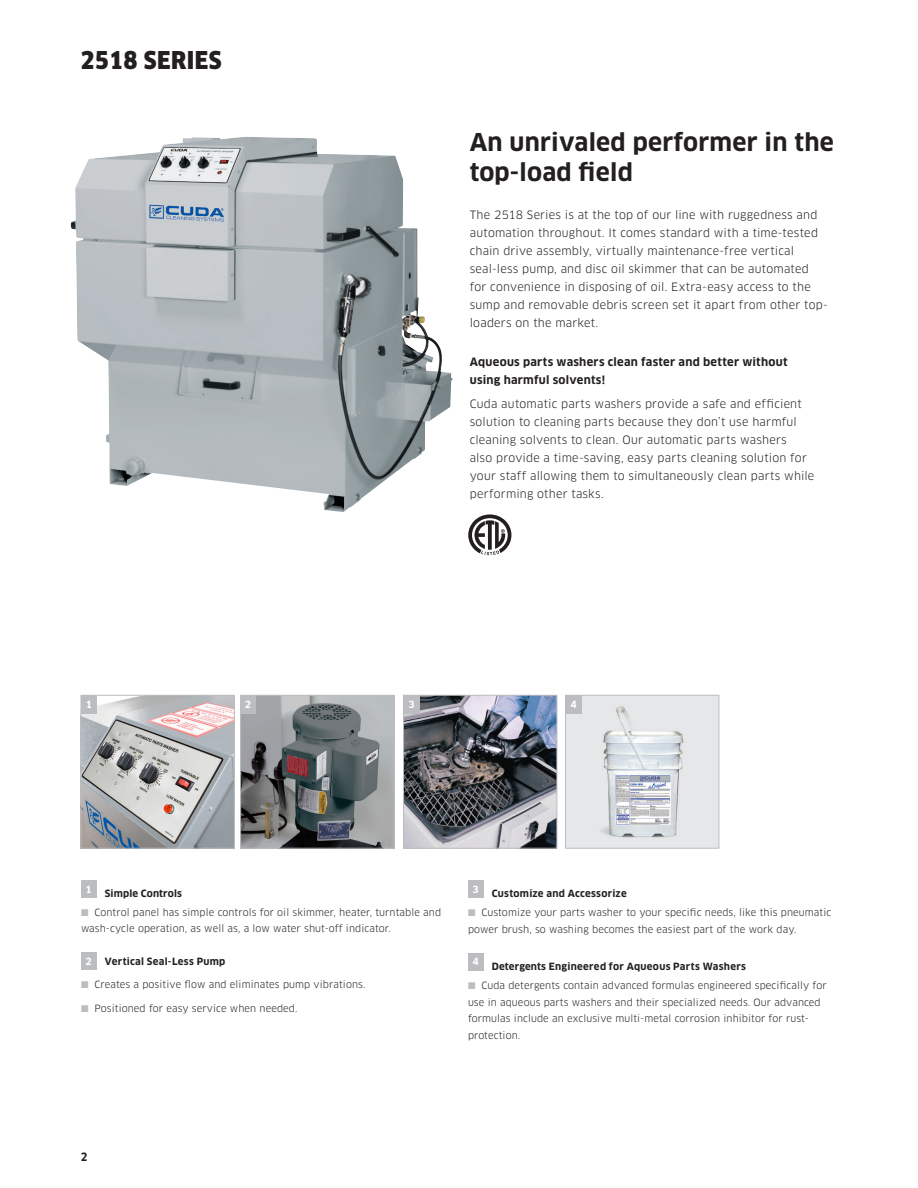
<style>
.page{position:relative;width:918px;height:1188px;background:#fff}
.page>*{position:absolute;margin:0;border:0;box-sizing:border-box;transform-origin:0 0}
.Headlines{font:700 24px/30px "Clan Pro";letter-spacing:.01em;color:#231f20}
.HEADLINE{font:900 24px "Clan Pro Narr";letter-spacing:.02em;color:#231f20}
.Body_Copy{font:11.25px/18px "Clan Pro";letter-spacing:.015em;color:#231f20}
.Headlines-2{font:11.25px/18px "Clan Pro";letter-spacing:.015em;color:#231f20}
.Headlines-3{font:700 11.25px/18px "Clan Pro";letter-spacing:.025em;color:#231f20}
.t1{font:700 11.25px "Clan Pro Narr";color:#231f20}
.t2{font:9.75px/16.5px "Clan Pro";letter-spacing:.01em;color:#231f20}
.Bullet_Points_Header{font:700 9.75px "Clan Pro";letter-spacing:.025em;color:#231f20}
.Numbered_Bullet_-_Bo{font:700 9.75px "Clan Pro";color:#fff}
.s1{color:#bcbdc0}
</style>
<div class="page">
<img style="left:83px;top:697px;width:150px;height:149px">
<div style="left:81px;top:695px;width:154px;height:153px;border:1px solid #bcbdc0"></div>
<img style="left:405px;top:697px;width:150px;height:149px">
<div style="left:403px;top:695px;width:154px;height:153px;border:1px solid #bcbdc0"></div>
<div style="left:565px;top:695px;width:154px;height:153px;background:#e6e7e9;border:1px solid #bcbdc0"></div>
<div style="left:81px;top:695px;width:16px;height:19px;background:#bcbdc0"></div>
<div style="left:404px;top:695px;width:15px;height:19px;background:#bcbdc0"></div>
<div style="left:566px;top:695px;width:15px;height:19px;background:#bcbdc0"></div>
<img style="left:242px;top:697px;width:150px;height:149px">
<div style="left:240px;top:695px;width:154px;height:153px;border:1px solid #bcbdc0"></div>
<div style="left:240px;top:695px;width:16px;height:19px;background:#bcbdc0"></div>
<img style="left:600px;top:706px;width:84px;height:132px">
<img style="left:604px;top:707px;width:79px;height:129px">
<div style="left:81px;top:880px;width:15px;height:17px;background:#bcbdc0"></div>
<div style="left:81px;top:952px;width:15px;height:17px;background:#bcbdc0"></div>
<div style="left:468px;top:880px;width:15px;height:17px;background:#bcbdc0"></div>
<div style="left:468px;top:953px;width:15px;height:17px;background:#bcbdc0"></div>
<svg style="left:468px;top:514px;width:43px;height:41px"></svg>
<img style="left:71px;top:137px;width:382px;height:375px">
<p class="HEADLINE" style="left:80px;top:47px;width:143px">2518 SERIES</p>
<p class="Headlines" style="left:470px;top:128px;width:366px">An unrivaled performer in the top-load field</p>
<p class="Body_Copy" style="left:470px;top:206px;width:360px">The 2518 Series is at the top of our line with ruggedness and automation throughout. It comes standard with a time-tested chain drive assembly, virtually maintenance-free vertical seal-less pump, and disc oil skimmer that can be automated for convenience in disposing of oil. Extra-easy access to the sump and removable debris screen set it apart from other top&shy;loaders on the market.</p>
<p class="Headlines-3" style="left:470px;top:353px;width:319px">Aqueous parts washers clean faster and better without using harmful solvents!</p>
<p class="Headlines-2" style="left:470px;top:395px;width:346px">Cuda automatic parts washers provide a safe and efficient solution to cleaning parts because they don’t use harmful cleaning solvents to clean. Our automatic parts washers<br>also provide a time-saving, easy parts cleaning solution for your staff allowing them to simultaneously clean parts while performing other tasks.</p>
<p class="Numbered_Bullet_-_Bo" style="left:86px;top:699px;width:8px">1</p>
<p class="Numbered_Bullet_-_Bo" style="left:245px;top:699px;width:8px">2</p>
<p class="Numbered_Bullet_-_Bo" style="left:408px;top:699px;width:8px">3</p>
<p class="Numbered_Bullet_-_Bo" style="left:570px;top:699px;width:8px">4</p>
<p class="Numbered_Bullet_-_Bo" style="left:86px;top:883px;width:8px">1</p>
<p class="Bullet_Points_Header" style="left:105px;top:888px;width:79px">Simple Controls</p>
<p class="t2" style="left:81px;top:904px;width:362px"><span class="s1">■</span> Control panel has simple controls for oil skimmer, heater, turntable and wash-cycle operation, as well as, a low water shut-off indicator.</p>
<p class="Numbered_Bullet_-_Bo" style="left:86px;top:955px;width:8px">2</p>
<p class="Bullet_Points_Header" style="left:105px;top:956px;width:122px">Vertical Seal-Less Pump</p>
<p class="t2" style="left:81px;top:977px;width:286px"><span class="s1">■</span> Creates a positive flow and eliminates pump vibrations.</p>
<p class="t2" style="left:81px;top:1000px;width:218px"><span class="s1">■</span> Positioned for easy service when needed.</p>
<p class="Numbered_Bullet_-_Bo" style="left:473px;top:883px;width:8px">3</p>
<p class="Bullet_Points_Header" style="left:492px;top:888px;width:136px">Customize and Accessorize</p>
<p class="t2" style="left:468px;top:905px;width:365px"><span class="s1">■</span> Customize your parts washer to your specific needs, like this pneumatic power brush, so washing becomes the easiest part of the work day.</p>
<p class="Numbered_Bullet_-_Bo" style="left:473px;top:956px;width:8px">4</p>
<p class="Bullet_Points_Header" style="left:492px;top:961px;width:256px">Detergents Engineered for Aqueous Parts Washers</p>
<p class="t2" style="left:468px;top:977px;width:360px"><span class="s1">■</span> Cuda detergents contain advanced formulas engineered specifically for use in aqueous parts washers and their specialized needs. Our advanced formulas include an exclusive multi-metal corrosion inhibitor for rust&shy;protection.</p>
<p class="t1" style="left:81px;top:1150px;width:8px">2</p>
</div>
